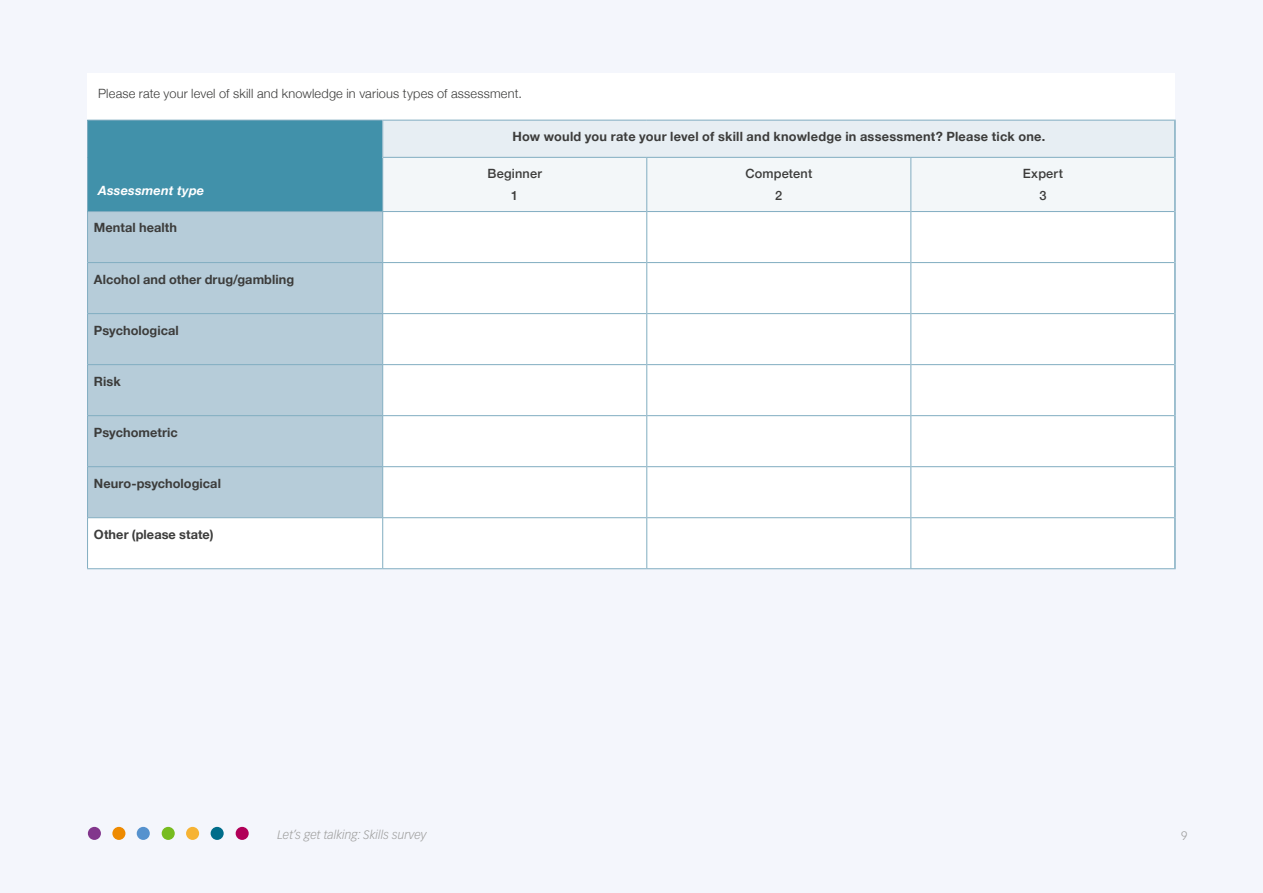
<style>
.page{position:relative;width:1263px;height:893px;background:#f4f6fc}
.page>*{position:absolute;margin:0;border:0;box-sizing:border-box;transform-origin:0 0}
.t1{font:700 12.75px "Helvetica Neue";letter-spacing:.005em;color:#3c3c3b}
.t2{font:300 12.75px "Helvetica Neue";letter-spacing:.015em;color:#3c3c3b}
.t3{font:500 12.75px/22.2px "Helvetica Neue";letter-spacing:.015em;color:#3c3c3b;text-align:center}
.t4{font:italic 700 12.75px "Helvetica Neue";letter-spacing:.015em;color:#fff}
.t5{font:italic 300 12px "Vectora LH";color:#9d9d9c}
.t6{font:300 12px "Vectora LH";color:#9d9d9c}
</style>
<div class="page">
<div style="left:88px;top:827px;width:13px;height:13px;background:#82368c;border-radius:50%"></div>
<div style="left:112px;top:827px;width:13px;height:13px;background:#ee8a00;border-radius:50%"></div>
<div style="left:137px;top:827px;width:13px;height:13px;background:#5692ce;border-radius:50%"></div>
<div style="left:162px;top:827px;width:13px;height:13px;background:#77bc1f;border-radius:50%"></div>
<div style="left:186px;top:827px;width:13px;height:13px;background:#f6b334;border-radius:50%"></div>
<div style="left:211px;top:827px;width:13px;height:13px;background:#006d8a;border-radius:50%"></div>
<div style="left:236px;top:827px;width:13px;height:13px;background:#b10058;border-radius:50%"></div>
<div style="left:88px;top:73px;width:1087px;height:47px;background:#fff"></div>
<div style="left:88px;top:120px;width:295px;height:92px;background:#4191aa"></div>
<div style="left:383px;top:120px;width:792px;height:37px;background:#e7eef3"></div>
<svg style="left:88px;top:212px;width:1086px;height:356px;fill:#fff"></svg>
<hr style="left:382px;top:157px;width:1px;height:54px;background:#81adc1">
<hr style="left:87px;top:212px;width:1px;height:51px;background:#81adc1">
<hr style="left:87px;top:263px;width:1px;height:51px;background:#81adc1">
<hr style="left:87px;top:314px;width:1px;height:51px;background:#81adc1">
<hr style="left:87px;top:365px;width:1px;height:51px;background:#81adc1">
<hr style="left:87px;top:416px;width:1px;height:51px;background:#81adc1">
<hr style="left:87px;top:467px;width:1px;height:51px;background:#81adc1">
<hr style="left:87px;top:518px;width:1px;height:50px;background:#81adc1">
<hr style="left:88px;top:211px;width:295px;height:1px;background:#81adc1">
<hr style="left:88px;top:262px;width:295px;height:1px;background:#81adc1">
<hr style="left:88px;top:313px;width:295px;height:1px;background:#81adc1">
<hr style="left:88px;top:364px;width:295px;height:1px;background:#81adc1">
<hr style="left:88px;top:415px;width:295px;height:1px;background:#81adc1">
<hr style="left:88px;top:466px;width:295px;height:1px;background:#81adc1">
<hr style="left:88px;top:517px;width:295px;height:1px;background:#81adc1">
<hr style="left:87px;top:568px;width:296px;height:1px;background:#81adc1">
<hr style="left:382px;top:212px;width:1px;height:50px;background:#81adc1">
<hr style="left:382px;top:263px;width:1px;height:50px;background:#81adc1">
<hr style="left:382px;top:314px;width:1px;height:50px;background:#81adc1">
<hr style="left:382px;top:365px;width:1px;height:50px;background:#81adc1">
<hr style="left:382px;top:416px;width:1px;height:50px;background:#81adc1">
<hr style="left:382px;top:467px;width:1px;height:50px;background:#81adc1">
<hr style="left:382px;top:518px;width:1px;height:50px;background:#81adc1">
<hr style="left:1174px;top:120px;width:2px;height:37px;background:#81adc1">
<hr style="left:1174px;top:157px;width:2px;height:55px;background:#81adc1">
<hr style="left:1174px;top:212px;width:2px;height:51px;background:#81adc1">
<hr style="left:1174px;top:263px;width:2px;height:51px;background:#81adc1">
<hr style="left:1174px;top:314px;width:2px;height:51px;background:#81adc1">
<hr style="left:1174px;top:365px;width:2px;height:51px;background:#81adc1">
<hr style="left:1174px;top:416px;width:2px;height:51px;background:#81adc1">
<hr style="left:1174px;top:467px;width:2px;height:51px;background:#81adc1">
<hr style="left:1174px;top:518px;width:2px;height:50px;background:#81adc1">
<hr style="left:383px;top:157px;width:264px;height:1px;background:#81adc1">
<hr style="left:647px;top:157px;width:264px;height:1px;background:#81adc1">
<hr style="left:911px;top:157px;width:263px;height:1px;background:#81adc1">
<hr style="left:383px;top:211px;width:263px;height:1px;background:#81adc1">
<hr style="left:647px;top:211px;width:263px;height:1px;background:#81adc1">
<hr style="left:911px;top:211px;width:263px;height:1px;background:#81adc1">
<hr style="left:383px;top:262px;width:263px;height:1px;background:#81adc1">
<hr style="left:647px;top:262px;width:263px;height:1px;background:#81adc1">
<hr style="left:911px;top:262px;width:263px;height:1px;background:#81adc1">
<hr style="left:383px;top:313px;width:263px;height:1px;background:#81adc1">
<hr style="left:647px;top:313px;width:263px;height:1px;background:#81adc1">
<hr style="left:911px;top:313px;width:263px;height:1px;background:#81adc1">
<hr style="left:383px;top:364px;width:263px;height:1px;background:#81adc1">
<hr style="left:647px;top:364px;width:263px;height:1px;background:#81adc1">
<hr style="left:911px;top:364px;width:263px;height:1px;background:#81adc1">
<hr style="left:383px;top:415px;width:263px;height:1px;background:#81adc1">
<hr style="left:647px;top:415px;width:263px;height:1px;background:#81adc1">
<hr style="left:911px;top:415px;width:263px;height:1px;background:#81adc1">
<hr style="left:383px;top:466px;width:263px;height:1px;background:#81adc1">
<hr style="left:647px;top:466px;width:263px;height:1px;background:#81adc1">
<hr style="left:911px;top:466px;width:263px;height:1px;background:#81adc1">
<hr style="left:383px;top:517px;width:263px;height:1px;background:#81adc1">
<hr style="left:647px;top:517px;width:263px;height:1px;background:#81adc1">
<hr style="left:911px;top:517px;width:263px;height:1px;background:#81adc1">
<hr style="left:383px;top:568px;width:264px;height:1px;background:#81adc1">
<hr style="left:647px;top:568px;width:264px;height:1px;background:#81adc1">
<hr style="left:911px;top:568px;width:265px;height:1px;background:#81adc1">
<hr style="left:382px;top:120px;width:1px;height:37px;background:#81adc1">
<hr style="left:646px;top:158px;width:1px;height:54px;background:#81adc1">
<hr style="left:910px;top:158px;width:1px;height:54px;background:#81adc1">
<hr style="left:646px;top:212px;width:1px;height:51px;background:#81adc1">
<hr style="left:910px;top:212px;width:1px;height:51px;background:#81adc1">
<hr style="left:646px;top:263px;width:1px;height:51px;background:#81adc1">
<hr style="left:910px;top:263px;width:1px;height:51px;background:#81adc1">
<hr style="left:646px;top:314px;width:1px;height:51px;background:#81adc1">
<hr style="left:910px;top:314px;width:1px;height:51px;background:#81adc1">
<hr style="left:646px;top:365px;width:1px;height:51px;background:#81adc1">
<hr style="left:910px;top:365px;width:1px;height:51px;background:#81adc1">
<hr style="left:646px;top:416px;width:1px;height:51px;background:#81adc1">
<hr style="left:910px;top:416px;width:1px;height:51px;background:#81adc1">
<hr style="left:646px;top:467px;width:1px;height:51px;background:#81adc1">
<hr style="left:910px;top:467px;width:1px;height:51px;background:#81adc1">
<hr style="left:646px;top:518px;width:1px;height:50px;background:#81adc1">
<hr style="left:910px;top:518px;width:1px;height:50px;background:#81adc1">
<hr style="left:87px;top:120px;width:1px;height:37px;background:#81adc1">
<hr style="left:87px;top:157px;width:1px;height:55px;background:#81adc1">
<hr style="left:87px;top:120px;width:296px;height:1px;background:#81adc1">
<hr style="left:383px;top:120px;width:264px;height:1px;background:#81adc1">
<hr style="left:647px;top:120px;width:264px;height:1px;background:#81adc1">
<hr style="left:911px;top:120px;width:265px;height:1px;background:#81adc1">
<p class="t2" style="left:98px;top:84px;width:425px">Please rate your level of skill and knowledge in various types of assessment.</p>
<p class="t4" style="left:98px;top:180px;width:108px">Assessment type</p>
<p class="t1" style="left:94px;top:218px;width:85px">Mental health</p>
<p class="t1" style="left:94px;top:269px;width:202px">Alcohol and other drug/gambling</p>
<p class="t1" style="left:94px;top:320px;width:86px">Psychological</p>
<p class="t1" style="left:94px;top:371px;width:28px">Risk</p>
<p class="t1" style="left:94px;top:422px;width:85px">Psychometric</p>
<p class="t1" style="left:94px;top:473px;width:129px">Neuro-psychological</p>
<p class="t1" style="left:94px;top:524px;width:121px">Other (please state)</p>
<p class="t1" style="left:512px;top:127px;width:534px">How would you rate your level of skill and knowledge in assessment? Please tick one.</p>
<p class="t3" style="left:488px;top:161px;width:56px">Beginner<br>1</p>
<p class="t3" style="left:745px;top:161px;width:68px">Competent<br>2</p>
<p class="t3" style="left:1023px;top:161px;width:42px">Expert<br>3</p>
<p class="t5" style="left:277px;top:827px;width:151px">Let’s get talking: Skills survey</p>
<p class="t6" style="left:1181px;top:829px;width:8px">9</p>
</div>
